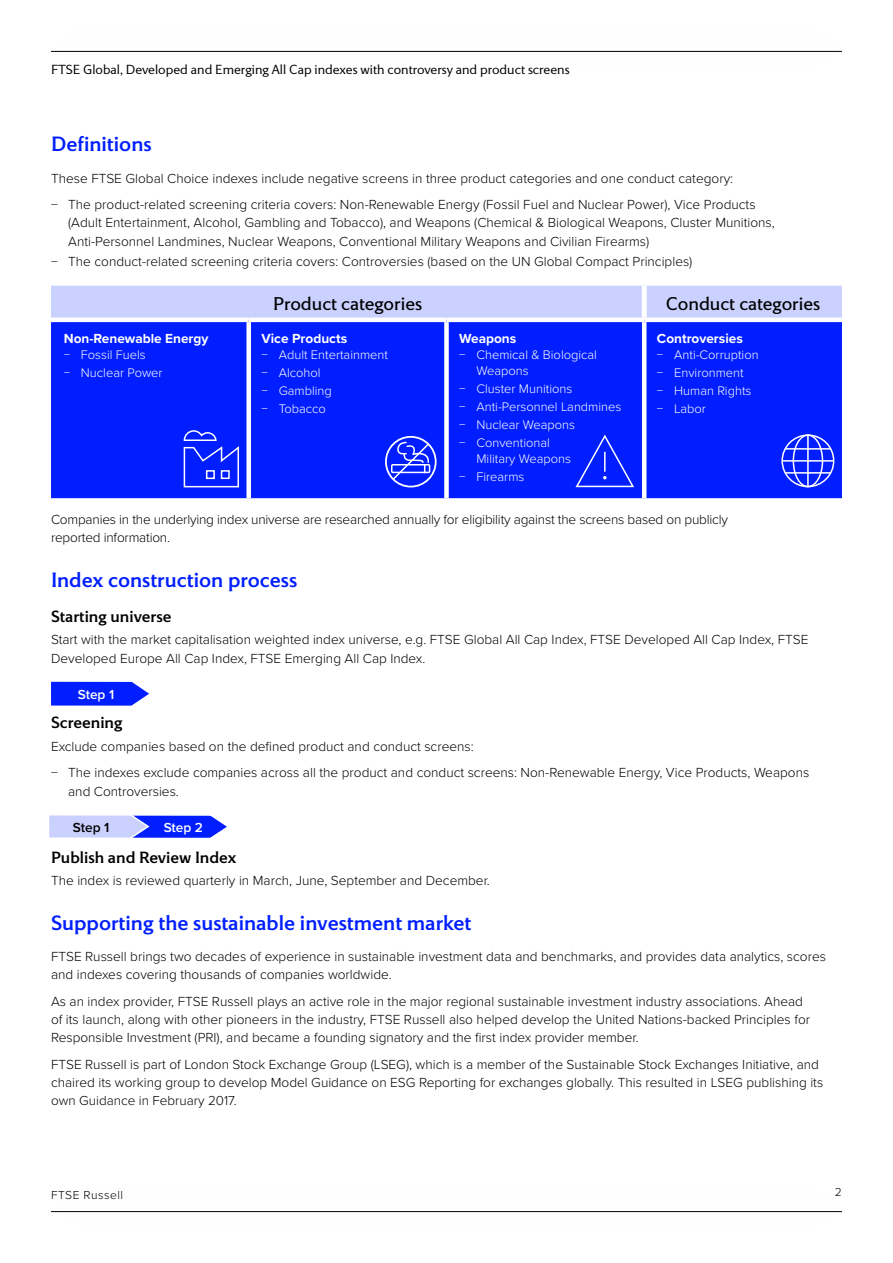
<style>
.page{position:relative;width:893px;height:1263px;background:#fff}
.page>*{position:absolute;margin:0;border:0;box-sizing:border-box;transform-origin:0 0}
.t1{font:500 21.15px "LSEG Motto";color:#001eff}
.t2{font:18.9px "LSEG Motto";color:#000}
.t3{font:500 16.65px "LSEG Motto";color:#000}
.t4{font:300 13.65px/18.1px "Proxima Nova";color:#000}
.t5{font:700 13.65px "Proxima Nova";color:#fff}
.t6{font:600 13.65px "Proxima Nova";color:#fff}
.t7{font:600 13.65px "Proxima Nova";color:#000}
.t8{font:300 13.5px "LSEG Motto";color:#000}
.t9{font:300 13.5px "Proxima Nova";color:#000}
.t10{font:300 12.9px/18px "Proxima Nova";color:#fff}
.t11{font:300 12px "Proxima Nova";letter-spacing:.04em;color:#000}
</style>
<div class="page">
<hr style="left:51px;top:1211px;width:791px;height:1px;background:#000">
<hr style="left:51px;top:51px;width:791px;height:1px;background:#000">
<div style="left:51px;top:286px;width:791px;height:32px;background:#cbd1ff"></div>
<div style="left:51px;top:322px;width:791px;height:176px;background:#001eff"></div>
<div style="left:246px;top:322px;width:5px;height:176px;background:#fff"></div>
<div style="left:444px;top:322px;width:5px;height:176px;background:#fff"></div>
<hr style="left:642px;top:322px;width:4px;height:176px;background:#fff">
<div style="left:642px;top:286px;width:5px;height:32px;background:#fff"></div>
<svg style="left:51px;top:682px;width:98px;height:24px;background:#1a35ff"></svg>
<svg style="left:575px;top:433px;width:60px;height:55px;background:#1632ff"></svg>
<hr style="left:807px;top:435px;width:2px;height:52px;background:#fff">
<hr style="left:782px;top:460px;width:52px;height:2px;background:#fff">
<hr style="left:785px;top:448px;width:46px;height:2px;background:#fff">
<hr style="left:785px;top:472px;width:46px;height:2px;background:#fff">
<div style="left:793px;top:434px;width:30px;height:53px;border:2px solid #fff;border-radius:50%"></div>
<div style="left:781px;top:434px;width:53px;height:53px;border:2px solid #fff;border-radius:50%"></div>
<svg style="left:49px;top:815px;width:178px;height:23px;background:#7b8bff"></svg>
<svg style="left:183px;top:429px;width:57px;height:59px;background:#2741ff"></svg>
<div style="left:385px;top:436px;width:52px;height:51px;border:2px solid #fff;border-radius:50%"></div>
<svg style="left:391px;top:441px;width:40px;height:40px;background:#3c53ff"></svg>
<p class="t8" style="left:51px;top:62px;width:520px">FTSE Global, Developed and Emerging All Cap indexes with controversy and product screens</p>
<h1 class="t1" style="left:51px;top:132px;width:102px">Definitions</h1>
<p class="t4" style="left:51px;top:164px;width:706px;line-height:26.7px">These FTSE Global Choice indexes include negative screens in three product categories and one conduct category:<br>− The product-related screening criteria covers: Non-Renewable Energy (Fossil Fuel and Nuclear Power), Vice Products</p>
<p class="t4" style="left:68px;top:213px;width:708px">(Adult Entertainment, Alcohol, Gambling and Tobacco), and Weapons (Chemical &amp; Biological Weapons, Cluster Munitions,<br>Anti-Personnel Landmines, Nuclear Weapons, Conventional Military Weapons and Civilian Firearms)</p>
<p class="t4" style="left:51px;top:252px;width:643px">− The conduct-related screening criteria covers: Controversies (based on the UN Global Compact Principles)</p>
<h2 class="t2" style="left:273px;top:292px;width:151px">Product categories</h2>
<h2 class="t2" style="left:666px;top:292px;width:156px">Conduct categories</h2>
<p class="t5" style="left:64px;top:329px;width:146px">Non-Renewable Energy</p>
<p class="t10" style="left:64px;top:345px;width:100px">− Fossil Fuels<br>− Nuclear Power</p>
<p class="t5" style="left:261px;top:329px;width:87px">Vice Products</p>
<p class="t10" style="left:261px;top:345px;width:128px">− Adult Entertainment − Alcohol<br>− Gambling<br>− Tobacco</p>
<p class="t5" style="left:657px;top:329px;width:87px">Controversies</p>
<p class="t10" style="left:657px;top:345px;width:103px">− Anti-Corruption − Environment<br>− Human Rights − Labor</p>
<p class="t5" style="left:459px;top:329px;width:59px">Weapons</p>
<p class="t10" style="left:476px;top:346px;width:122px;line-height:15.9px;text-indent:-17px">− Chemical &amp; Biological<br>Weapons</p>
<p class="t10" style="left:459px;top:379px;width:164px">− Cluster Munitions<br>− Anti-Personnel Landmines − Nuclear Weapons<br>− Conventional</p>
<p class="t10" style="left:459px;top:449px;width:113px;text-indent:17px">Military Weapons − Firearms</p>
<p class="t4" style="left:51px;top:510px;width:678px">Companies in the underlying index universe are researched annually for eligibility against the screens based on publicly reported information.</p>
<h1 class="t1" style="left:51px;top:567px;width:248px">Index construction process</h1>
<p class="t3" style="left:51px;top:606px;width:122px">Starting universe</p>
<p class="t4" style="left:51px;top:630px;width:759px">Start with the market capitalisation weighted index universe, e.g. FTSE Global All Cap Index, FTSE Developed All Cap Index, FTSE<br>Developed Europe All Cap Index, FTSE Emerging All Cap Index.</p>
<p class="t6" style="left:78px;top:684px;width:38px">Step 1</p>
<p class="t3" style="left:51px;top:712px;width:73px">Screening</p>
<p class="t4" style="left:51px;top:732px;width:760px;line-height:26.7px">Exclude companies based on the defined product and conduct screens:<br>− The indexes exclude companies across all the product and conduct screens: Non-Renewable Energy, Vice Products, Weapons</p>
<p class="t4" style="left:68px;top:781px;width:112px">and Controversies.</p>
<p class="t7" style="left:73px;top:817px;width:38px">Step 1</p>
<p class="t6" style="left:164px;top:817px;width:41px">Step 2</p>
<p class="t3" style="left:51px;top:847px;width:187px">Publish and Review Index</p>
<p class="t4" style="left:51px;top:871px;width:440px">The index is reviewed quarterly in March, June, September and December.</p>
<h1 class="t1" style="left:51px;top:910px;width:422px">Supporting the sustainable investment market</h1>
<p class="t4" style="left:51px;top:946px;width:776px">FTSE Russell brings two decades of experience in sustainable investment data and benchmarks, and provides data analytics, scores and indexes covering thousands of companies worldwide.</p>
<p class="t4" style="left:51px;top:991px;width:761px">As an index provider, FTSE Russell plays an active role in the major regional sustainable investment industry associations. Ahead of its launch, along with other pioneers in the industry, FTSE Russell also helped develop the United Nations-backed Principles for<br>Responsible Investment (PRI), and became a founding signatory and the first index provider member.</p>
<p class="t4" style="left:51px;top:1054px;width:774px">FTSE Russell is part of London Stock Exchange Group (LSEG), which is a member of the Sustainable Stock Exchanges Initiative, and chaired its working group to develop Model Guidance on ESG Reporting for exchanges globally. This resulted in LSEG publishing its</p>
<p class="t9" style="left:51px;top:1090px;width:187px">own Guidance in February 2017.</p>
<p class="t11" style="left:51px;top:1186px;width:73px">FTSE Russell</p>
<p class="t11" style="left:835px;top:1182px;width:8px">2</p>
</div>
